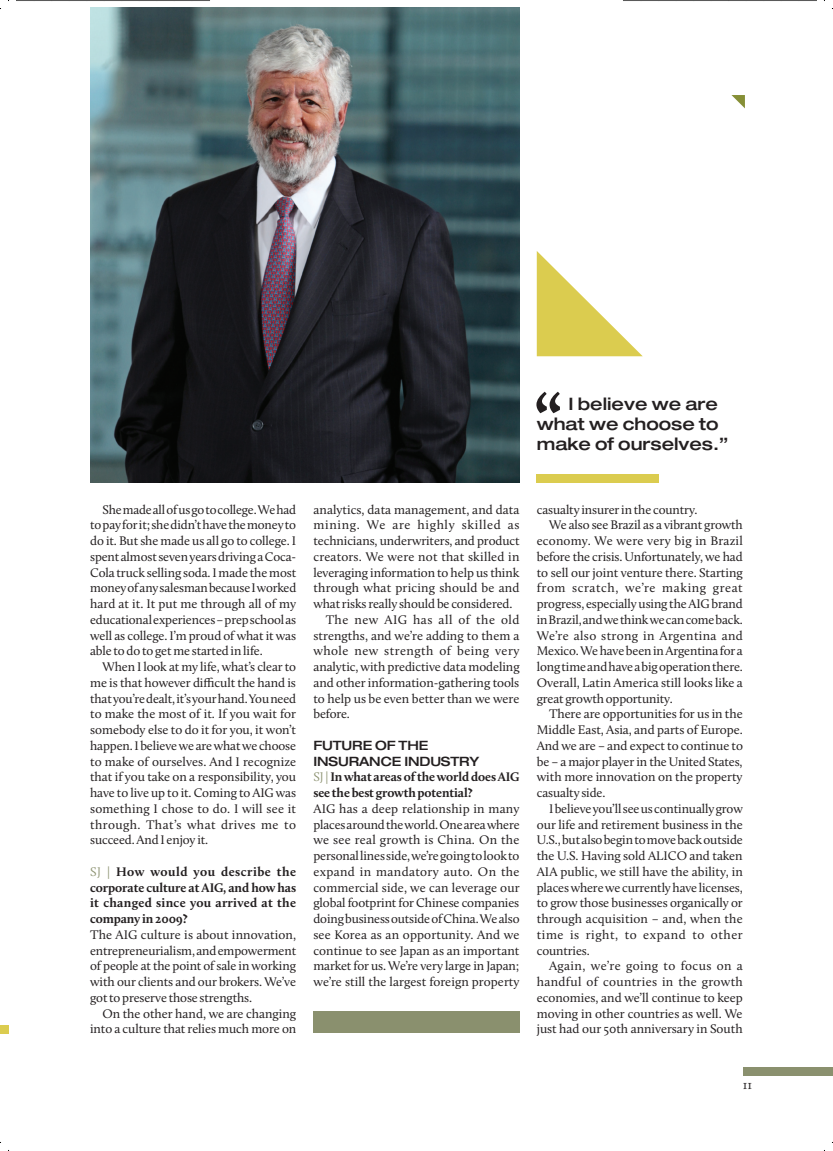
<style>
.page{position:relative;width:833px;height:1151px;background:#fff}
.page>*{position:absolute;margin:0;border:0;box-sizing:border-box;transform-origin:0 0}
.t1{font:700 68.75px "Calluna";color:#231f20}
.t2{font:500 expanded 17.12px/20px "Helvetica Neue";color:#231f20;text-align:right}
.t3{font:12.88px/15.8px "Calluna";letter-spacing:-.005em;color:#231f20;text-align:justify}
.t4{font:700 12.88px/15.8px "Calluna";letter-spacing:-.01em;color:#231f20;text-align:justify}
.t5{font:12.88px "Calluna";letter-spacing:.025em;color:#231f20}
.t6{font:12.88px "Calluna";letter-spacing:.04em;color:#231f20}
.t7{font:12.88px "Calluna";letter-spacing:.035em;color:#231f20}
.t8{font:12.88px "Calluna";letter-spacing:.015em;color:#231f20}
.t9{font:500 expanded 12.88px/15.8px "Helvetica Neue";letter-spacing:-.01em;color:#231f20}
.t10{font:12.88px "Calluna";letter-spacing:.045em;color:#231f20}
.t11{font:12.88px "Calluna";letter-spacing:.03em;color:#231f20}
.s1{font-weight:300;color:#8a906e}
</style>
<div class="page">
<svg style="left:731px;top:95px;width:13px;height:13px"></svg>
<div style="left:0;top:1025px;width:9px;height:8px;background:#dbcc4f"></div>
<div style="left:742px;top:1067px;width:90px;height:8px;background:#8a906e"></div>
<img style="left:90px;top:7px;width:429px;height:475px">
<div style="left:536px;top:474px;width:122px;height:8px;background:#dbcc4f"></div>
<div style="left:313px;top:1012px;width:206px;height:21px;background:#8a906e"></div>
<svg style="left:536px;top:251px;width:106px;height:105px"></svg>
<svg style="left:16px;top:0;width:194px;height:1px"></svg>
<svg style="left:623px;top:0;width:193px;height:1px"></svg>
<h1 class="t1" style="left:534px;top:377px;width:29px">“</h1>
<h2 class="t2" style="left:536px;top:434px;width:193px">make of ourselves.”</h2>
<h2 class="t2" style="left:536px;top:394px;width:183px">I believe we are what we choose to</h2>
<p class="t3" style="left:90px;top:501px;width:207px;text-indent:12px">She made all of us go to college. We had to pay for it; she didn’t have the money to do it. But she made us all go to college. I spent almost seven years driving a Coca-Cola truck selling soda. I made the most money of any salesman because I worked hard at it. It put me through all of my educational experiences – prep school as well as college. I’m proud of what it was able to do to get me started in life.</p>
<p class="t3" style="left:90px;top:659px;width:207px;text-indent:12px">When I look at my life, what’s clear to me is that however difficult the hand is that you’re dealt, it’s your hand. You need to make the most of it. If you wait for somebody else to do it for you, it won’t happen. I believe we are what we choose to make of ourselves. And I recognize that if you take on a responsibility, you have to live up to it. Coming to AIG was something I chose to do. I will see it through. That’s what drives me to succeed. And I enjoy it.</p>
<p class="t4" style="left:90px;top:863px;width:207px"><span class="s1">SJ |</span> How would you describe the corporate culture at AIG, and how has it changed since you arrived at the company in 2009?</p>
<p class="t3" style="left:90px;top:926px;width:207px">The AIG culture is about innovation, entrepreneurialism, and empowerment of people at the point of sale in working with our clients and our brokers. We’ve got to preserve those strengths.</p>
<p class="t3" style="left:90px;top:1005px;width:207px;text-align:right">On the other hand, we are changing into a culture that relies much more on</p>
<p class="t3" style="left:313px;top:501px;width:207px">analytics, data management, and data</p>
<p class="t10" style="left:313px;top:517px;width:207px">mining. We are highly skilled as</p>
<p class="t3" style="left:313px;top:533px;width:207px">technicians, underwriters, and product</p>
<p class="t3" style="left:313px;top:549px;width:207px">creators. We were not that skilled in</p>
<p class="t3" style="left:313px;top:564px;width:207px">leveraging information to help us think</p>
<p class="t8" style="left:313px;top:580px;width:207px">through what pricing should be and</p>
<p class="t3" style="left:313px;top:596px;width:200px">what risks really should be considered.</p>
<p class="t7" style="left:325px;top:612px;width:195px">The new AIG has all of the old</p>
<p class="t3" style="left:313px;top:627px;width:207px">strengths, and we’re adding to them a</p>
<p class="t7" style="left:313px;top:643px;width:207px">whole new strength of being very</p>
<p class="t3" style="left:313px;top:659px;width:207px">analytic, with predictive data modeling</p>
<p class="t3" style="left:313px;top:675px;width:207px">and other information-gathering tools</p>
<p class="t3" style="left:313px;top:690px;width:207px">to help us be even better than we were</p>
<p class="t3" style="left:313px;top:706px;width:38px">before.</p>
<p class="t9" style="left:313px;top:737px;width:167px">FUTURE OF THE<br>INSURANCE INDUSTRY</p>
<p class="t4" style="left:313px;top:769px;width:207px"><span class="s1">SJ |</span>In what areas of the world does AIG see the best growth potential?</p>
<p class="t3" style="left:313px;top:801px;width:207px">AIG has a deep relationship in many places around the world. One area where we see real growth is China. On the personal lines side, we’re going to look to expand in mandatory auto. On the commercial side, we can leverage our global footprint for Chinese companies doing business outside of China. We also see Korea as an opportunity. And we continue to see Japan as an important market for us. We’re very large in Japan; we’re still the largest foreign property</p>
<p class="t3" style="left:536px;top:501px;width:162px">casualty insurer in the country.</p>
<p class="t3" style="left:548px;top:517px;width:195px">We also see Brazil as a vibrant growth</p>
<p class="t3" style="left:536px;top:533px;width:207px">economy. We were very big in Brazil</p>
<p class="t3" style="left:536px;top:549px;width:207px">before the crisis. Unfortunately, we had</p>
<p class="t3" style="left:536px;top:564px;width:207px">to sell our joint venture there. Starting</p>
<p class="t6" style="left:536px;top:580px;width:207px">from scratch, we’re making great</p>
<p class="t3" style="left:536px;top:596px;width:207px">progress, especially using the AIG brand</p>
<p class="t3" style="left:536px;top:612px;width:207px">in Brazil, and we think we can come back.</p>
<p class="t5" style="left:536px;top:628px;width:207px">We’re also strong in Argentina and</p>
<p class="t3" style="left:536px;top:643px;width:207px">Mexico. We have been in Argentina for a</p>
<p class="t3" style="left:536px;top:659px;width:207px">long time and have a big operation there.</p>
<p class="t3" style="left:536px;top:675px;width:207px">Overall, Latin America still looks like a</p>
<p class="t3" style="left:536px;top:690px;width:137px">great growth opportunity.</p>
<p class="t3" style="left:548px;top:706px;width:195px">There are opportunities for us in the</p>
<p class="t3" style="left:536px;top:722px;width:207px">Middle East, Asia, and parts of Europe.</p>
<p class="t3" style="left:536px;top:738px;width:207px">And we are – and expect to continue to</p>
<p class="t3" style="left:536px;top:753px;width:207px">be – a major player in the United States,</p>
<p class="t3" style="left:536px;top:769px;width:207px">with more innovation on the property</p>
<p class="t3" style="left:536px;top:785px;width:70px">casualty side.</p>
<p class="t3" style="left:548px;top:801px;width:195px">I believe you’ll see us continually grow</p>
<p class="t3" style="left:536px;top:816px;width:207px">our life and retirement business in the</p>
<p class="t3" style="left:536px;top:832px;width:207px">U.S., but also begin to move back outside</p>
<p class="t3" style="left:536px;top:848px;width:207px">the U.S. Having sold ALICO and taken</p>
<p class="t3" style="left:536px;top:863px;width:207px">AIA public, we still have the ability, in</p>
<p class="t3" style="left:536px;top:879px;width:207px">places where we currently have licenses,</p>
<p class="t3" style="left:536px;top:895px;width:207px">to grow those businesses organically or</p>
<p class="t3" style="left:536px;top:911px;width:207px">through acquisition – and, when the</p>
<p class="t6" style="left:536px;top:927px;width:207px">time is right, to expand to other</p>
<p class="t3" style="left:536px;top:942px;width:54px">countries.</p>
<p class="t11" style="left:548px;top:958px;width:195px">Again, we’re going to focus on a</p>
<p class="t5" style="left:536px;top:974px;width:207px">handful of countries in the growth</p>
<p class="t3" style="left:536px;top:989px;width:207px">economies, and we’ll continue to keep</p>
<p class="t3" style="left:536px;top:1005px;width:207px">moving in other countries as well. We</p>
<p class="t3" style="left:536px;top:1021px;width:207px">just had our 50th anniversary in South</p>
<p class="t3" style="left:742px;top:1077px;width:11px">11</p>
</div>
